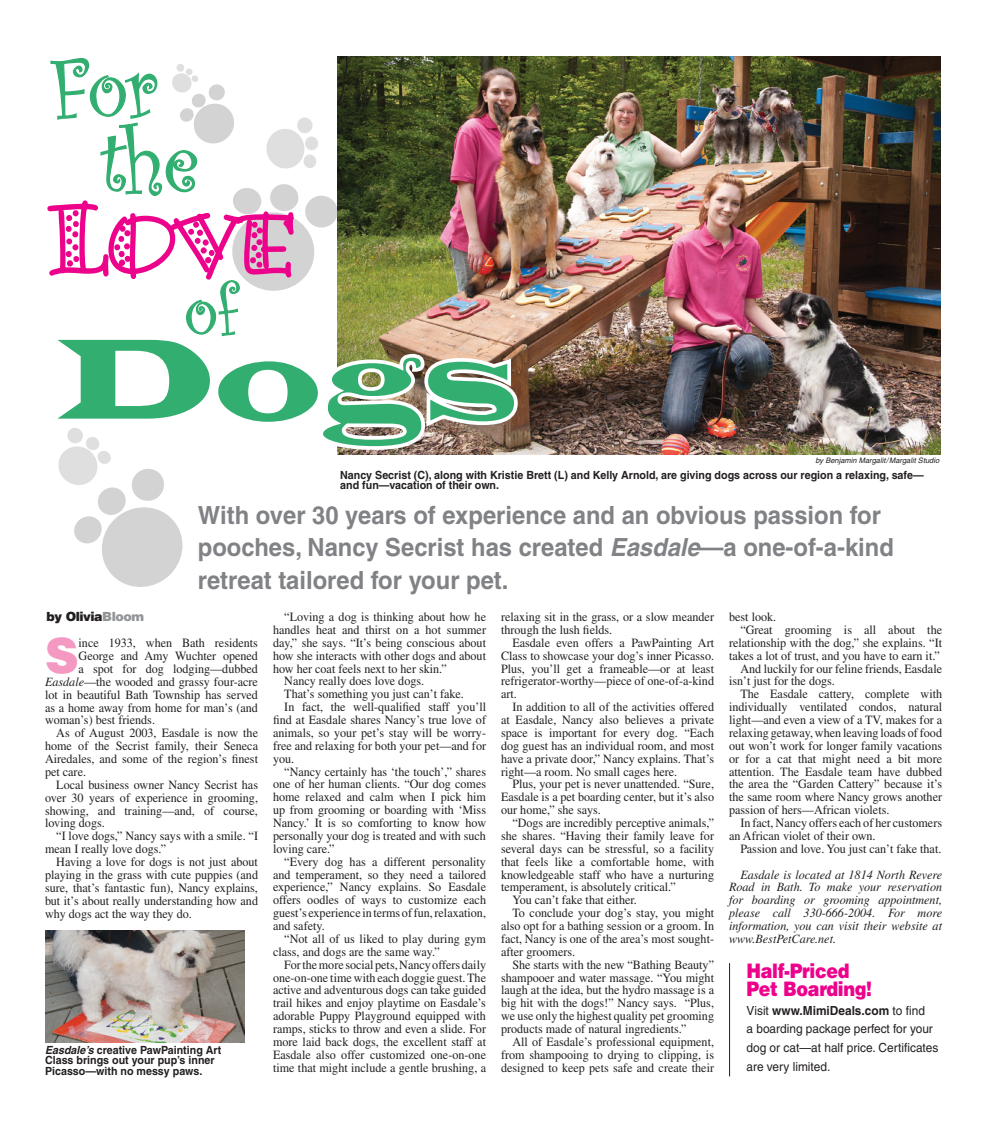
<style>
.page{position:relative;width:987px;height:1125px;background:#fff}
.page>*{position:absolute;margin:0;border:0;box-sizing:border-box;transform-origin:0 0}
.t1{font:900 48.38px "Helvetica";color:#f499c2;scale:.96 1}
.t2{font:700 25px/32.5px "Helvetica";color:#808285;scale:.95 1}
.t3{font:900 20px "Helvetica";letter-spacing:-.02em;color:#ed028c;scale:.88 1}
.t4{font:12.62px/12.9px "Times";color:#231f20;text-align:justify;scale:.96 1}
.t5{font:italic 12.62px/12.9px "Times";color:#231f20;text-align:justify;scale:.96 1}
.t6{font:900 12.62px "Helvetica";letter-spacing:-.035em;color:#231f20}
.t7{font:12.5px/18.8px "Helvetica";color:#231f20;scale:.95 1}
.t8{font:700 11.25px/10.6px "Helvetica";color:#231f20;scale:.95 1}
.t9{font:italic 7.5px "Helvetica";color:#231f20}
.s1{font-style:italic}
.s2{color:#939598}
.s3{font-weight:700}
</style>
<div class="page">
<img style="left:338px;top:56px;width:602px;height:399px">
<svg style="left:58px;top:452px;width:125px;height:135px"></svg>
<svg style="left:57px;top:334px;width:462px;height:118px"></svg>
<svg style="left:47px;top:57px;width:291px;height:280px"></svg>
<img style="left:45px;top:930px;width:199px;height:112px">
<hr style="left:729px;top:963px;width:1px;height:113px;background:#231f20">
<p class="t9" style="left:815px;top:456px;width:125px">by Benjamin Margalit/Margalit Studio</p>
<p class="t8" style="left:340px;top:469px;width:615px">Nancy Secrist (C), along with Kristie Brett (L) and Kelly Arnold, are giving dogs across our region a relaxing, safe— and fun—vacation of their own.</p>
<p class="t2" style="left:198px;top:499px;width:734px">With over 30 years of experience and an obvious passion for pooches, Nancy Secrist has created <span class="s1">Easdale</span>—a one-of-a-kind retreat tailored for your pet.</p>
<p class="t6" style="left:47px;top:609px;width:99px">by Olivia<span class="s2">Bloom</span></p>
<p class="t1" style="left:45px;top:624px;width:36px">S</p>
<p class="t4" style="left:79px;top:636px;width:188px">ince 1933, when Bath residents</p>
<p class="t4" style="left:79px;top:649px;width:188px">George and Amy Wuchter opened</p>
<p class="t4" style="left:79px;top:662px;width:188px">a spot for dog lodging—dubbed</p>
<p class="t4" style="left:45px;top:675px;width:223px"><span class="s1">Easdale</span>—the wooded and grassy four-acre</p>
<p class="t4" style="left:45px;top:688px;width:223px">lot in beautiful Bath Township has served</p>
<p class="t4" style="left:45px;top:701px;width:223px">as a home away from home for man’s (and</p>
<p class="t4" style="left:45px;top:714px;width:116px">woman’s) best friends.</p>
<p class="t4" style="left:45px;top:727px;width:223px;text-indent:11px">As of August 2003, Easdale is now the home of the Secrist family, their Seneca Airedales, and some of the region’s finest pet care.</p>
<p class="t4" style="left:45px;top:778px;width:223px;text-indent:11px">Local business owner Nancy Secrist has over 30 years of experience in grooming, showing, and training—and, of course, loving dogs.</p>
<p class="t4" style="left:45px;top:830px;width:223px;text-indent:11px">“I love dogs,” Nancy says with a smile. “I mean I really love dogs.”</p>
<p class="t4" style="left:45px;top:855px;width:223px;text-align:right">Having a love for dogs is not just about playing in the grass with cute puppies (and</p>
<p class="t4" style="left:45px;top:881px;width:223px">sure, that’s fantastic fun), Nancy explains,</p>
<p class="t4" style="left:45px;top:894px;width:223px">but it’s about really understanding how and why dogs act the way they do.</p>
<p class="t8" style="left:45px;top:1044px;width:187px"><span class="s1">Easdale’s</span> creative PawPainting Art<br>Class brings out your pup’s inner<br>Picasso—with no messy paws.</p>
<p class="t4" style="left:273px;top:610px;width:223px;text-indent:11px">“Loving a dog is thinking about how he handles heat and thirst on a hot summer day,” she says. “It’s being conscious about how she interacts with other dogs and about how her coat feels next to her skin.”</p>
<p class="t4" style="left:284px;top:675px;width:147px">Nancy really does love dogs.</p>
<p class="t4" style="left:284px;top:688px;width:188px">That’s something you just can’t fake.</p>
<p class="t4" style="left:273px;top:701px;width:223px;text-indent:11px">In fact, the well-qualified staff you’ll find at Easdale shares Nancy’s true love of animals, so your pet’s stay will be worry&shy;free and relaxing for both your pet—and for you.</p>
<p class="t4" style="left:273px;top:765px;width:223px;text-indent:11px">“Nancy certainly has ‘the touch’,” shares one of her human clients. “Our dog comes home relaxed and calm when I pick him up from grooming or boarding with ‘Miss Nancy.’ It is so comforting to know how personally your dog is treated and with such loving care.”</p>
<p class="t4" style="left:273px;top:855px;width:223px;text-indent:11px">“Every dog has a different personality and temperament, so they need a tailored experience,” Nancy explains. So Easdale offers oodles of ways to customize each guest’s experience in terms of fun, relaxation, and safety.</p>
<p class="t4" style="left:273px;top:932px;width:223px;text-indent:11px">“Not all of us liked to play during gym class, and dogs are the same way.”</p>
<p class="t4" style="left:273px;top:958px;width:223px;text-indent:11px">For the more social pets, Nancy offers daily one-on-one time with each doggie guest. The active and adventurous dogs can take guided trail hikes and enjoy playtime on Easdale’s adorable Puppy Playground equipped with ramps, sticks to throw and even a slide. For more laid back dogs, the excellent staff at Easdale also offer customized one-on-one time that might include a gentle brushing, a</p>
<p class="t4" style="left:501px;top:610px;width:223px">relaxing sit in the grass, or a slow meander through the lush fields.</p>
<p class="t4" style="left:501px;top:636px;width:223px;text-indent:11px">Easdale even offers a PawPainting Art Class to showcase your dog’s inner Picasso.<br>Plus, you’ll get a frameable—or at least refrigerator-worthy—piece of one-of-a-kind art.</p>
<p class="t4" style="left:501px;top:701px;width:223px;text-indent:11px">In addition to all of the activities offered at Easdale, Nancy also believes a private space is important for every dog. “Each dog guest has an individual room, and most have a private door,” Nancy explains. That’s right—a room. No small cages here.</p>
<p class="t4" style="left:501px;top:778px;width:223px;text-indent:11px">Plus, your pet is never unattended. “Sure, Easdale is a pet boarding center, but it’s also our home,” she says.</p>
<p class="t4" style="left:501px;top:816px;width:223px;text-indent:11px">“Dogs are incredibly perceptive animals,” she shares. “Having their family leave for several days can be stressful, so a facility that feels like a comfortable home, with knowledgeable staff who have a nurturing temperament, is absolutely critical.”</p>
<p class="t4" style="left:512px;top:894px;width:131px">You can’t fake that either.</p>
<p class="t4" style="left:501px;top:907px;width:223px;text-indent:11px">To conclude your dog’s stay, you might also opt for a bathing session or a groom. In fact, Nancy is one of the area’s most sought&shy;after groomers.</p>
<p class="t4" style="left:501px;top:958px;width:223px;text-indent:11px">She starts with the new “Bathing Beauty” shampooer and water massage. “You might laugh at the idea, but the hydro massage is a big hit with the dogs!” Nancy says. “Plus, we use only the highest quality pet grooming products made of natural ingredients.”</p>
<p class="t4" style="left:501px;top:1035px;width:223px;text-indent:11px">All of Easdale’s professional equipment, from shampooing to drying to clipping, is designed to keep pets safe and create their</p>
<p class="t4" style="left:729px;top:610px;width:51px">best look.</p>
<p class="t4" style="left:729px;top:623px;width:223px;text-indent:11px">“Great grooming is all about the relationship with the dog,” she explains. “It takes a lot of trust, and you have to earn it.”</p>
<p class="t4" style="left:729px;top:662px;width:223px;text-indent:11px">And luckily for our feline friends, Easdale isn’t just for the dogs.</p>
<p class="t4" style="left:729px;top:688px;width:223px;text-indent:11px">The Easdale cattery, complete with individually ventilated condos, natural light—and even a view of a TV, makes for a relaxing getaway, when leaving loads of food out won’t work for longer family vacations or for a cat that might need a bit more attention. The Easdale team have dubbed the area the “Garden Cattery” because it’s the same room where Nancy grows another passion of hers—African violets.</p>
<p class="t4" style="left:729px;top:816px;width:223px;text-indent:11px">In fact, Nancy offers each of her customers an African violet of their own.</p>
<p class="t4" style="left:740px;top:842px;width:211px">Passion and love. You just can’t fake that.</p>
<p class="t5" style="left:729px;top:868px;width:223px;text-indent:11px">Easdale is located at 1814 North Revere Road in Bath. To make your reservation for boarding or grooming appointment, please call 330-666-2004. For more information, you can visit their website at</p>
<p class="t5" style="left:729px;top:932px;width:113px">www.BestPetCare.net.</p>
<p class="t3" style="left:746px;top:958px;width:119px">Half-Priced</p>
<p class="t3" style="left:746px;top:976px;width:144px">Pet Boarding!</p>
<p class="t7" style="left:746px;top:1001px;width:203px">Visit <span class="s3">www.MimiDeals.com</span> to find<br>a boarding package perfect for your dog or cat—at half price. Certificates are very limited.</p>
</div>
